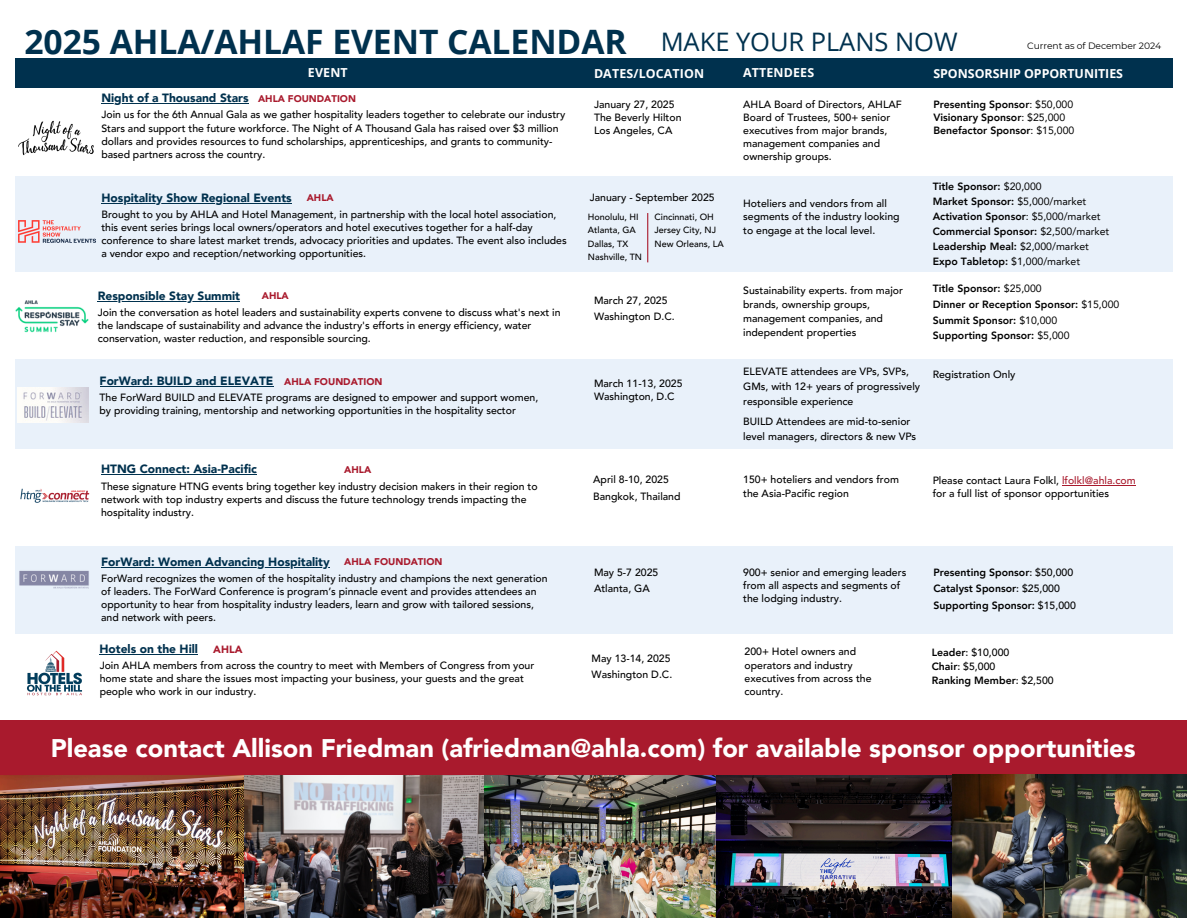
<style>
.page{position:relative;width:1188px;height:918px;background:#fff}
.page>*{position:absolute;margin:0;border:0;box-sizing:border-box;transform-origin:0 0}
.t1{font:700 33.6px "Open Sans";color:#00314e}
.t2{font:900 25.5px "Avenir LT Pro";color:#fff}
.t3{font:25.5px "Open Sans";color:#00314e}
.t4{font:700 12.45px "Open Sans";letter-spacing:.01em;color:#fff}
.t5{font:900 12px "Avenir LT Pro";color:#00314e}
.t6{font:500 10.5px/13.2px "Avenir LT Pro";color:#000}
.t7{font:800 10.5px "Avenir LT Pro";color:#000}
.t8{font:900 10.5px "Avenir LT Pro";color:#a91a2d}
.t9{font:900 9.75px "Avenir LT Pro";color:#a91a2d}
.t10{font:9.15px "Montserrat";letter-spacing:-.005em;color:#000}
.t11{font:500 9px "Avenir LT Pro";color:#000}
.s1{font-weight:400}
.s2{color:#a91a2d}
.s3{font-weight:500}
.s4{font-weight:800}
</style>
<div class="page">
<div style="left:15px;top:360px;width:1158px;height:89px;background:#e9f1fa"></div>
<div style="left:15px;top:177px;width:1158px;height:95px;background:#e9f1fa"></div>
<div style="left:15px;top:58px;width:1158px;height:30px;background:#00314e"></div>
<img style="left:18px;top:120px;width:76px;height:36px">
<img style="left:18px;top:220px;width:78px;height:23px">
<img style="left:15px;top:300px;width:73px;height:32px">
<img style="left:17px;top:387px;width:71px;height:35px">
<div style="left:15px;top:547px;width:1158px;height:87px;background:#e9f1fa"></div>
<img style="left:19px;top:570px;width:70px;height:19px">
<img style="left:0;top:775px;width:953px;height:143px">
<div style="left:0;top:720px;width:1187px;height:55px;background:#a91a2d"></div>
<img style="left:953px;top:774px;width:234px;height:144px">
<img style="left:20px;top:488px;width:70px;height:15px">
<hr style="left:101px;top:103px;width:148px;height:1px;background:#00314e">
<hr style="left:101px;top:203px;width:191px;height:1px;background:#00314e">
<hr style="left:98px;top:301px;width:142px;height:1px;background:#00314e">
<hr style="left:100px;top:386px;width:173px;height:1px;background:#00314e">
<hr style="left:101px;top:567px;width:229px;height:1px;background:#00314e">
<hr style="left:101px;top:474px;width:156px;height:1px;background:#00314e">
<hr style="left:1062px;top:485px;width:74px;height:1px;background:#a91a2d">
<hr style="left:647px;top:213px;width:1px;height:49px;background:#a91a2d">
<img style="left:27px;top:651px;width:55px;height:45px">
<hr style="left:100px;top:654px;width:98px;height:1px;background:#00314e">
<h2 class="t1" style="left:24px;top:18px;width:604px">2025 AHLA/AHLAF EVENT CALENDAR</h2>
<p class="t4" style="left:308px;top:64px;width:41px">EVENT</p>
<h4 class="t4" style="left:594px;top:65px;width:112px">DATES/LOCATION</h4>
<h4 class="t4" style="left:743px;top:64px;width:72px">ATTENDEES</h4>
<h4 class="t3" style="left:661px;top:24px;width:298px">MAKE YOUR PLANS NOW</h4>
<h4 class="t10" style="left:1027px;top:40px;width:136px">Current as of December 2024</h4>
<h1 class="t4" style="left:933px;top:65px;width:191px">SPONSORSHIP OPPORTUNITIES</h1>
<h6 class="t5" style="left:101px;top:93px;width:149px">Night of a Thousand Stars</h6>
<p class="t9" style="left:258px;top:94px;width:99px">AHLA FOUNDATION</p>
<h5 class="t6" style="left:101px;top:109px;width:465px">Join us for the 6th Annual Gala as we gather hospitality leaders together to celebrate our industry Stars and support the future workforce. The Night of A Thousand Gala has raised over $3 million dollars and provides resources to fund scholarships, apprenticeships, and grants to community&shy;based partners across the country.</h5>
<p class="t5" style="left:101px;top:193px;width:192px">Hospitality Show Regional Events</p>
<p class="t9" style="left:307px;top:194px;width:28px">AHLA</p>
<p class="t6" style="left:101px;top:209px;width:467px">Brought to you by AHLA and Hotel Management, in partnership with the local hotel association, this event series brings local owners/operators and hotel executives together for a half-day conference to share latest market trends, advocacy priorities and updates. The event also includes a vendor expo and reception/networking opportunities.</p>
<h5 class="t5" style="left:98px;top:291px;width:144px">Responsible Stay Summit</h5>
<h6 class="t9" style="left:262px;top:292px;width:28px">AHLA</h6>
<p class="t6" style="left:98px;top:307px;width:464px">Join the conversation as hotel leaders and sustainability experts convene to discuss what's next in the landscape of sustainability and advance the industry's efforts in energy efficiency, water conservation, waster reduction, and responsible sourcing.</p>
<p class="t5" style="left:100px;top:376px;width:175px">ForWard: BUILD and ELEVATE</p>
<p class="t9" style="left:284px;top:377px;width:100px">AHLA FOUNDATION</p>
<p class="t6" style="left:100px;top:392px;width:440px">The ForWard BUILD and ELEVATE programs are designed to empower and support women, by providing training, mentorship and networking opportunities in the hospitality sector</p>
<p class="t5" style="left:101px;top:464px;width:157px">HTNG Connect: Asia-Pacific</p>
<h5 class="t9" style="left:344px;top:466px;width:29px">AHLA</h5>
<p class="t6" style="left:101px;top:480px;width:438px">These signature HTNG events bring together key industry decision makers in their region to network with top industry experts and discuss the future technology trends impacting the hospitality industry.</p>
<p class="t5" style="left:101px;top:557px;width:230px">ForWard: Women Advancing Hospitality</p>
<p class="t9" style="left:344px;top:558px;width:100px">AHLA FOUNDATION</p>
<h6 class="t6" style="left:101px;top:573px;width:448px">ForWard recognizes the women of the hospitality industry and champions the next generation of leaders. The ForWard Conference is program’s pinnacle event and provides attendees an opportunity to hear from hospitality industry leaders, learn and grow with tailored sessions, and network with peers.</h6>
<p class="t5" style="left:100px;top:644px;width:100px">Hotels on the Hill</p>
<p class="t8" style="left:213px;top:645px;width:31px">AHLA</p>
<p class="t6" style="left:100px;top:660px;width:436px">Join AHLA members from across the country to meet with Members of Congress from your home state and share the issues most impacting your business, your guests and the great people who work in our industry.</p>
<p class="t6" style="left:594px;top:99px;width:82px">January 27, 2025</p>
<p class="t6" style="left:594px;top:112px;width:89px">The Beverly Hilton</p>
<p class="t6" style="left:594px;top:125px;width:80px">Los Angeles, CA</p>
<p class="t6" style="left:590px;top:191px;width:127px">January - September 2025</p>
<p class="t11" style="left:588px;top:213px;width:52px">Honolulu, HI</p>
<p class="t11" style="left:588px;top:226px;width:49px">Atlanta, GA</p>
<p class="t11" style="left:588px;top:240px;width:42px">Dallas, TX</p>
<p class="t11" style="left:588px;top:253px;width:56px">Nashville, TN</p>
<h5 class="t11" style="left:655px;top:213px;width:61px">Cincinnati, OH</h5>
<h6 class="t11" style="left:655px;top:226px;width:63px">Jersey City, NJ</h6>
<p class="t11" style="left:655px;top:240px;width:71px">New Orleans, LA</p>
<p class="t6" style="left:594px;top:295px;width:75px">March 27, 2025</p>
<p class="t6" style="left:594px;top:311px;width:82px">Washington D.C.</p>
<p class="t6" style="left:594px;top:378px;width:90px">March 11-13, 2025</p>
<p class="t6" style="left:594px;top:391px;width:82px">Washington, D.C</p>
<p class="t6" style="left:593px;top:474px;width:77px">April 8-10, 2025</p>
<p class="t6" style="left:593px;top:491px;width:89px">Bangkok, Thailand</p>
<p class="t6" style="left:743px;top:99px;width:160px">AHLA Board of Directors, AHLAF<br>Board of Trustees, 500+ senior executives from major brands, management companies and ownership groups.</p>
<p class="t7" style="left:933px;top:100px;width:141px">Presenting Sponsor<span class="s1">: $50,000</span></p>
<p class="t7" style="left:933px;top:113px;width:133px">Visionary Sponsor<span class="s1">: $25,000</span></p>
<p class="t7" style="left:933px;top:126px;width:142px">Benefactor Sponsor<span class="s1">: $15,000</span></p>
<h5 class="t6" style="left:743px;top:198px;width:158px">Hoteliers and vendors from all segments of the industry looking to engage at the local level.</h5>
<p class="t6" style="left:743px;top:285px;width:161px">Sustainability experts. from major</p>
<p class="t6" style="left:743px;top:299px;width:128px">brands, ownership groups,</p>
<p class="t6" style="left:743px;top:313px;width:141px">management companies, and</p>
<p class="t6" style="left:743px;top:327px;width:115px">independent properties</p>
<p class="t6" style="left:743px;top:365px;width:167px">ELEVATE attendees are VPs, SVPs,</p>
<p class="t6" style="left:743px;top:380px;width:178px;line-height:14.9px">GMs, with 12+ years of progressively responsible experience</p>
<p class="t6" style="left:743px;top:415px;width:169px">BUILD Attendees are mid-to-senior</p>
<p class="t6" style="left:743px;top:430px;width:175px">level managers, directors &amp; new VPs</p>
<h6 class="t7" style="left:933px;top:182px;width:111px">Title Sponsor: <span class="s1">$20,000</span></h6>
<p class="t7" style="left:933px;top:197px;width:155px">Market Sponsor: <span class="s1">$5,000/market</span></p>
<p class="t7" style="left:933px;top:212px;width:169px">Activation Sponsor<span class="s1">: $5,000/market</span></p>
<p class="t7" style="left:933px;top:227px;width:178px">Commercial Sponsor: <span class="s1">$2,500/market</span></p>
<p class="t7" style="left:933px;top:242px;width:158px">Leadership Meal: <span class="s1">$2,000/market</span></p>
<p class="t7" style="left:933px;top:257px;width:149px">Expo Tabletop: <span class="s1">$1,000/market</span></p>
<p class="t7" style="left:933px;top:284px;width:111px">Title Sponsor: <span class="s1">$25,000</span></p>
<p class="t7" style="left:933px;top:300px;width:188px">Dinner or Reception Sponsor: <span class="s1">$15,000</span></p>
<p class="t7" style="left:933px;top:316px;width:126px">Summit Sponsor: <span class="s1">$10,000</span></p>
<p class="t7" style="left:933px;top:331px;width:138px">Supporting Sponsor: <span class="s1">$5,000</span></p>
<p class="t6" style="left:933px;top:369px;width:84px">Registration Only</p>
<h6 class="t6" style="left:743px;top:474px;width:157px">150+ hoteliers and vendors from the Asia-Pacific region</h6>
<p class="t6" style="left:933px;top:475px;width:204px">Please contact Laura Folkl, <span class="s2">lfolkl@ahla.com </span>for a full list of sponsor opportunities</p>
<p class="t6" style="left:594px;top:566px;width:66px">May 5-7 2025</p>
<p class="t6" style="left:594px;top:583px;width:57px">Atlanta, GA</p>
<p class="t6" style="left:592px;top:652px;width:80px">May 13-14, 2025</p>
<p class="t6" style="left:592px;top:668px;width:82px">Washington D.C.</p>
<h5 class="t6" style="left:743px;top:566px;width:165px">900+ senior and emerging leaders from all aspects and segments of the lodging industry.</h5>
<p class="t7" style="left:933px;top:568px;width:141px">Presenting Sponsor<span class="s3">: $50,000</span></p>
<p class="t7" style="left:933px;top:584px;width:128px">Catalyst Sponsor<span class="s3">: $25,000</span></p>
<p class="t7" style="left:933px;top:601px;width:144px">Supporting Sponsor: <span class="s3">$15,000</span></p>
<p class="t6" style="left:745px;top:646px;width:129px">200+ Hotel owners and operators and industry executives from across the country.</p>
<p class="t6" style="left:932px;top:646px;width:79px"><span class="s4">Leader</span>: $10,000</p>
<h5 class="t6" style="left:932px;top:660px;width:65px"><span class="s4">Chair</span>: $5,000</h5>
<h6 class="t7" style="left:932px;top:676px;width:123px">Ranking Member<span class="s3">: $2,500</span></h6>
<p class="t2" style="left:51px;top:737px;width:1087px">Please contact Allison Friedman (afriedman@ahla.com) for available sponsor opportunities</p>
</div>
